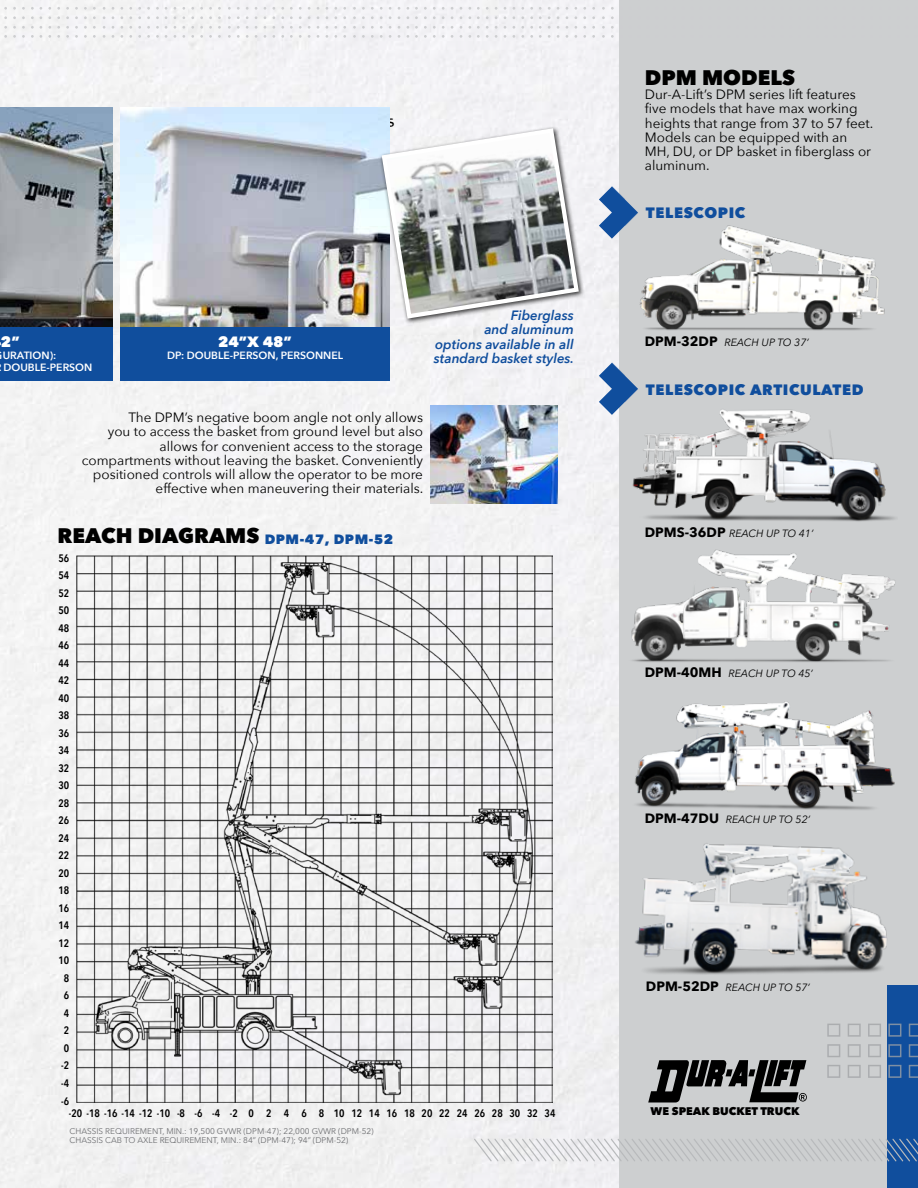
<style>
.page{position:relative;width:918px;height:1188px;background:#fff}
.page>*{position:absolute;margin:0;border:0;box-sizing:border-box;transform-origin:0 0}
.t1{font:800 21px "Avenir Next";color:#000}
.t2{font:800 15px "Avenir Next";letter-spacing:.04em;color:#104e9d}
.t3{font:800 14.85px "Avenir Next";color:#fff}
.t4{font:13.5px/14.2px "Avenir Next";color:#000}
.t5{font:italic 600 13.5px/14.2px "Avenir Next";color:#104e9d;text-align:right}
.t6{font:800 11.1px "Avenir Next";color:#000}
.t7{font:600 10.8px/17.5px "Avenir Next Condensed";color:#000;text-align:center}
.t8{font:italic 10.5px "Avenir Next";color:#000}
.t9{font:600 10.5px/11.7px "Avenir Next";color:#fff}
.t10{font:8.25px/9px "Avenir Next";color:#6d6e71}
.s1{font-weight:700;font-style:normal;font-size:13.5px}
.s2{font-size:13.5px;color:#104e9d}
</style>
<div class="page">
<div style="left:0;top:0;width:620px;height:1188px;background:#f2f2f3"></div>
<div style="left:620px;top:0;width:298px;height:1188px;background:#cdcfd0"></div>
<svg style="left:0;top:0;width:34px;height:38px"></svg>
<svg style="left:477px;top:0;width:56px;height:38px"></svg>
<svg style="left:228px;top:0;width:56px;height:38px"></svg>
<svg style="left:103px;top:0;width:56px;height:38px"></svg>
<svg style="left:602px;top:0;width:18px;height:38px"></svg>
<svg style="left:353px;top:0;width:56px;height:38px"></svg>
<svg style="left:40px;top:0;width:56px;height:38px"></svg>
<svg style="left:539px;top:0;width:56px;height:38px"></svg>
<svg style="left:290px;top:0;width:56px;height:38px"></svg>
<svg style="left:165px;top:0;width:56px;height:38px"></svg>
<svg style="left:415px;top:0;width:56px;height:38px"></svg>
<div style="left:887px;top:986px;width:31px;height:202px;background:#104e9d"></div>
<svg style="left:474px;top:1139px;width:444px;height:23px"></svg>
<svg style="left:599px;top:186px;width:36px;height:53px"></svg>
<svg style="left:599px;top:363px;width:39px;height:52px"></svg>
<svg style="left:827px;top:1024px;width:13px;height:13px"></svg>
<svg style="left:848px;top:1024px;width:13px;height:13px"></svg>
<svg style="left:868px;top:1024px;width:13px;height:13px"></svg>
<svg style="left:888px;top:1024px;width:13px;height:13px"></svg>
<svg style="left:909px;top:1024px;width:9px;height:13px"></svg>
<svg style="left:827px;top:1044px;width:13px;height:13px"></svg>
<svg style="left:848px;top:1044px;width:13px;height:13px"></svg>
<svg style="left:868px;top:1044px;width:13px;height:13px"></svg>
<svg style="left:888px;top:1044px;width:13px;height:13px"></svg>
<svg style="left:909px;top:1044px;width:9px;height:13px"></svg>
<svg style="left:827px;top:1065px;width:13px;height:13px"></svg>
<svg style="left:848px;top:1065px;width:13px;height:13px"></svg>
<svg style="left:868px;top:1065px;width:13px;height:13px"></svg>
<svg style="left:888px;top:1065px;width:13px;height:13px"></svg>
<svg style="left:909px;top:1065px;width:9px;height:13px"></svg>
<img style="left:635px;top:843px;width:252px;height:132px">
<img style="left:629px;top:398px;width:267px;height:264px">
<img style="left:634px;top:702px;width:261px;height:108px">
<img style="left:635px;top:209px;width:250px;height:122px">
<svg style="left:648px;top:1060px;width:159px;height:42px"></svg>
<img style="left:76px;top:556px;width:476px;height:546px">
<img style="left:0;top:107px;width:112px;height:220px">
<img style="left:120px;top:107px;width:270px;height:220px">
<div style="left:379px;top:126px;width:206px;height:198px;background:#000;opacity:.75"></div>
<svg style="left:379px;top:126px;width:202px;height:195px"></svg>
<div style="left:0;top:327px;width:112px;height:54px;background:#104e9d"></div>
<div style="left:120px;top:327px;width:270px;height:54px;background:#104e9d"></div>
<img style="left:431px;top:405px;width:127px;height:98px">
<h1 class="t1" style="left:645px;top:64px;width:152px">DPM MODELS</h1>
<p class="t4" style="left:645px;top:87px;width:230px">Dur-A-Lift’s DPM series lift features five models that have max working heights that range from 37 to 57 feet.<br>Models can be equipped with an<br>MH, DU, or DP basket in fiberglass or aluminum.</p>
<p class="t2" style="left:646px;top:204px;width:101px">TELESCOPIC</p>
<p class="t3" style="left:1px;top:333px;width:20px">2”</p>
<p class="t9" style="left:3px;top:349px;width:91px">URATION):<br>DOUBLE-PERSON</p>
<p class="t3" style="left:218px;top:333px;width:76px">24”X 48”</p>
<p class="t9" style="left:167px;top:349px;width:178px">DP: DOUBLE-PERSON, PERSONNEL</p>
<p class="t5" style="left:434px;top:308px;width:142px">Fiberglass<br>and aluminum<br>options available in all standard basket styles.</p>
<p class="t8" style="left:645px;top:334px;width:166px"><span class="s1">DPM-32DP</span> REACH UP TO 37’</p>
<p class="t2" style="left:646px;top:380px;width:219px">TELESCOPIC ARTICULATED</p>
<p class="t4" style="left:82px;top:410px;width:343px;text-align:right">The DPM’s negative boom angle not only allows<br>you to access the basket from ground level but also allows for convenient access to the storage compartments without leaving the basket. Conveniently positioned controls will allow the operator to be more effective when maneuvering their materials.</p>
<h1 class="t1" style="left:57px;top:523px;width:337px">REACH DIAGRAMS <span class="s2">DPM-47, DPM-52</span></h1>
<p class="t8" style="left:645px;top:524px;width:170px"><span class="s1">DPMS-36DP</span> REACH UP TO 41’</p>
<p class="t7" style="left:58px;top:549px;width:12px">56<br>54<br>52<br>50<br>48<br>46<br>44<br>42<br>40<br>38<br>36<br>34<br>32<br>30<br>28<br>26<br>24<br>22<br>20<br>18<br>16<br>14<br>12<br>10<br>8<br>6<br>4<br>2<br>0 -2 -4 -6</p>
<p class="t8" style="left:645px;top:664px;width:170px"><span class="s1">DPM-40MH</span> REACH UP TO 45’</p>
<p class="t8" style="left:645px;top:811px;width:167px"><span class="s1">DPM-47DU</span> REACH UP TO 52’</p>
<p class="t8" style="left:646px;top:979px;width:165px"><span class="s1">DPM-52DP</span> REACH UP TO 57’</p>
<p class="t7" style="left:69px;top:1104px;width:488px">-20 -18 -16 -14 -12 -10 -8 -6 -4 -2 0 2 4 6 8 10 12 14 16 18 20 22 24 26 28 30 32 34</p>
<p class="t6" style="left:651px;top:1104px;width:150px">WE SPEAK BUCKET TRUCK</p>
<p class="t10" style="left:69px;top:1126px;width:306px">CHASSIS REQUIREMENT, MIN.: 19,500 GVWR (DPM-47); 22,000 GVWR (DPM-52)<br>CHASSIS CAB TO AXLE REQUIREMENT, MIN.: 84” (DPM-47); 94” (DPM-52)</p>
</div>
